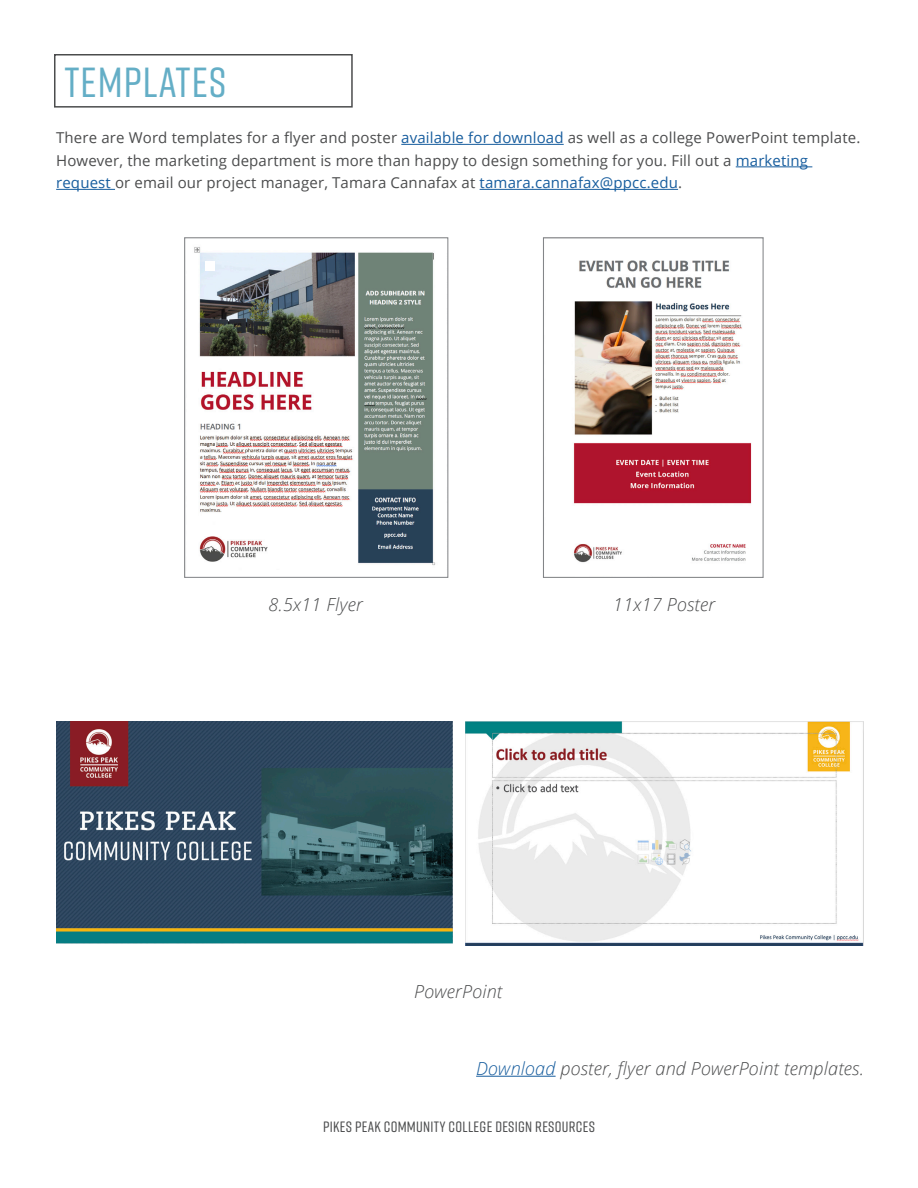
<style>
.page{position:relative;width:918px;height:1188px;background:#fff}
.page>*{position:absolute;margin:0;border:0;box-sizing:border-box;transform-origin:0 0}
.t1{font:500 42px "Rift";letter-spacing:.025em;color:#64aec6}
.t2{font:italic 300 18px "Open Sans";letter-spacing:.01em;color:#4b4c4d}
.Body_Copy{font:15px/22.5px "Open Sans";letter-spacing:.01em;color:#4b4c4d}
.t3{font:500 15px "Rift Soft";letter-spacing:.02em;color:#4b4c4d}
.s1{color:#175d9e}
</style>
<div class="page">
<hr style="left:401px;top:144px;width:163px;height:1px;background:#175d9e">
<hr style="left:736px;top:166px;width:76px;height:1px;background:#175d9e">
<hr style="left:56px;top:189px;width:59px;height:1px;background:#175d9e">
<hr style="left:480px;top:189px;width:198px;height:1px;background:#175d9e">
<img style="left:573px;top:260px;width:179px;height:303px">
<div style="left:543px;top:238px;width:220px;height:340px;border:1px solid #808285"></div>
<img style="left:194px;top:247px;width:241px;height:319px">
<div style="left:184px;top:238px;width:264px;height:340px;border:1px solid #808285"></div>
<div style="left:206px;top:262px;width:9px;height:9px;background:#fff"></div>
<div style="left:54px;top:54px;width:299px;height:54px;border:2px solid #4b4c4d"></div>
<img style="left:56px;top:721px;width:396px;height:223px">
<img style="left:466px;top:721px;width:397px;height:225px">
<hr style="left:476px;top:1076px;width:80px;height:1px;background:#175d9e">
<h1 class="t1" style="left:64px;top:53px;width:163px">TEMPLATES</h1>
<p class="Body_Copy" style="left:56px;top:126px;width:806px">There are Word templates for a flyer and poster <span class="s1">available for download</span> as well as a college PowerPoint template.<br>However, the marketing department is more than happy to design something for you. Fill out a <span class="s1">marketing request</span> or email our project manager, Tamara Cannafax at <span class="s1">tamara.cannafax@ppcc.edu</span>.</p>
<p class="t2" style="left:269px;top:592px;width:96px">8.5x11 Flyer</p>
<p class="t2" style="left:613px;top:592px;width:103px">11x17 Poster</p>
<p class="t2" style="left:414px;top:979px;width:90px">PowerPoint</p>
<p class="t2" style="left:476px;top:1056px;width:389px"><span class="s1">Download</span> poster, flyer and PowerPoint templates.</p>
<p class="t3" style="left:323px;top:1116px;width:273px">PIKES PEAK COMMUNITY COLLEGE DESIGN RESOURCES</p>
</div>
